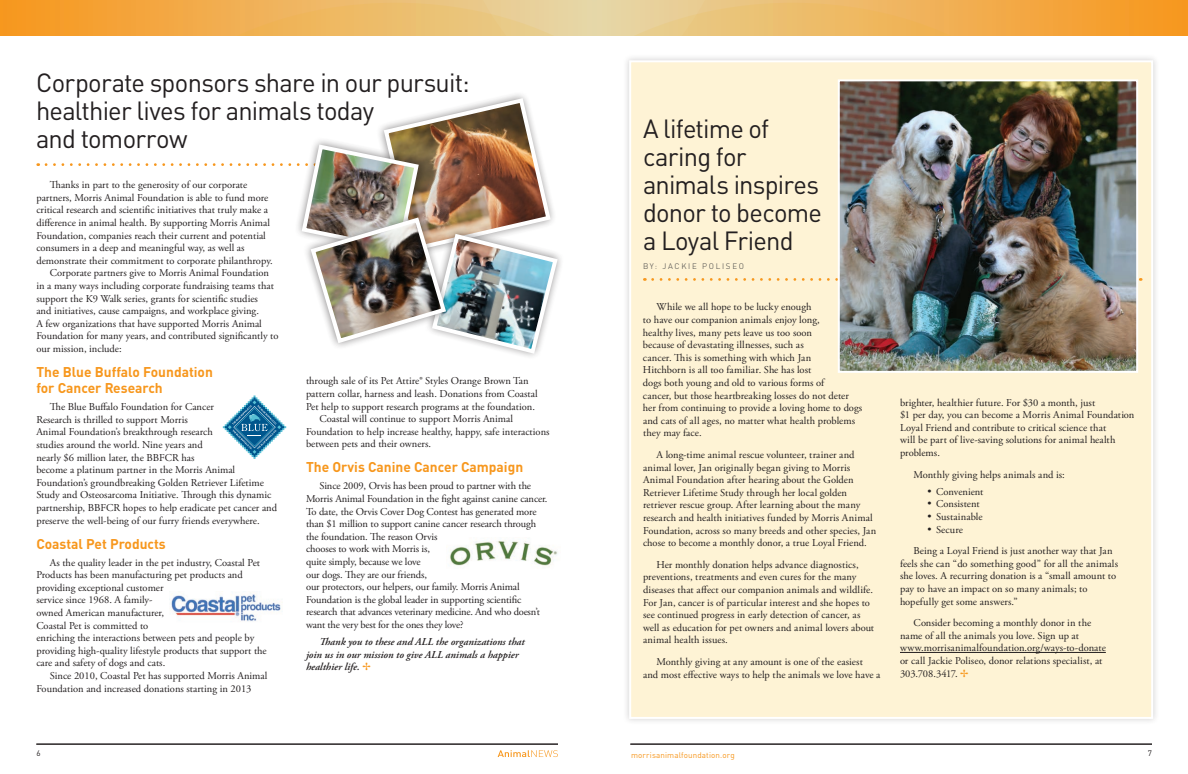
<style>
.page{position:relative;width:1188px;height:774px;background:#fff}
.page>*{position:absolute;margin:0;border:0;box-sizing:border-box;transform-origin:0 0}
._26pt_head{font:26px/28px "DINOT";letter-spacing:-.03em;color:#231f20}
._26pt_head-2{font:700 14px/16px "DINOT";color:#f7971d}
.Normal__Web{font:10.5px/12.6px "Adobe Garamond Pro";color:#231f20}
._14pt_head__875_spac{font:10.5px/12.6px "Adobe Garamond Pro";letter-spacing:.005em;color:#231f20}
.t1{font:italic 600 10.5px/12.6px "Adobe Garamond Pro";color:#231f20}
.List_Paragraph{font:10.5px "Adobe Garamond Pro";letter-spacing:.005em;color:#231f20}
.t2{font:8px "DINOT";letter-spacing:.015em;color:#f7971d}
.byline{font:300 8px "DINOT";letter-spacing:.21em;color:#3e3e3f}
.Page{font:8px "DINOT";color:#231f20}
.s1{color:#f7971d}
.s2{font-family:"Adobe Caslon Pro"}
</style>
<div class="page">
<div style="left:623px;top:54px;width:537px;height:671px;background:#f4f4f4"></div>
<div style="left:629px;top:60px;width:524px;height:659px;background:#fef3d5;border:2px solid #fff"></div>
<svg style="left:498px;top:750px;width:60px;height:7px"></svg>
<hr style="left:36px;top:744px;width:522px;height:1px;background:#231f20">
<hr style="left:630px;top:744px;width:522px;height:1px;background:#231f20">
<svg style="left:653px;top:278px;width:488px;height:3px"></svg>
<div style="left:594px;top:0;width:594px;height:36px;background:linear-gradient(to bottom,#f69d29,#f69d29)"></div>
<div style="left:0;top:0;width:594px;height:36px;background:#f69d28"></div>
<svg style="left:113px;top:0;width:962px;height:36px;background:#edbb6a"></svg>
<img style="left:841px;top:82px;width:294px;height:288px">
<div style="left:838px;top:79px;width:300px;height:294px;border:2px solid #fff"></div>
<hr style="left:900px;top:652px;width:206px;height:1px;background:#231f20">
<img style="left:46px;top:94px;width:515px;height:263px">
<svg style="left:222px;top:395px;width:65px;height:64px"></svg>
<img style="left:170px;top:591px;width:111px;height:31px">
<img style="left:450px;top:540px;width:108px;height:27px">
<p class="_26pt_head" style="left:36px;top:68px;width:435px">Corporate sponsors share in our pursuit: healthier lives for animals today<br>and tomorrow</p>
<p class="Normal__Web" style="left:36px;top:179px;width:238px;text-indent:14px">Thanks in part to the generosity of our corporate partners, Morris Animal Foundation is able to fund more critical research and scientific initiatives that truly make a difference in animal health. By supporting Morris Animal Foundation, companies reach their current and potential consumers in a deep and meaningful way, as well as demonstrate their commitment to corporate philanthropy.</p>
<p class="Normal__Web" style="left:36px;top:267px;width:244px;text-indent:14px">Corporate partners give to Morris Animal Foundation in a many ways including corporate fundraising teams that support the K9 Walk series, grants for scientific studies<br>and initiatives, cause campaigns, and workplace giving.<br>A few organizations that have supported Morris Animal Foundation for many years, and contributed significantly to our mission, include:</p>
<p class="_26pt_head-2" style="left:36px;top:364px;width:178px">The Blue Buffalo Foundation for Cancer Research</p>
<p class="Normal__Web" style="left:36px;top:401px;width:242px;text-indent:14px">The Blue Buffalo Foundation for Cancer<br>Research is thrilled to support Morris<br>Animal Foundation’s breakthrough research<br>studies around the world. Nine years and<br>nearly $6 million later, the BBFCR has<br>become a platinum partner in the Morris Animal Foundation’s groundbreaking Golden Retriever Lifetime Study and Osteosarcoma Initiative. Through this dynamic partnership, BBFCR hopes to help eradicate pet cancer and preserve the well-being of our furry friends everywhere.</p>
<p class="_26pt_head-2" style="left:36px;top:535px;width:131px">Coastal Pet Products</p>
<p class="Normal__Web" style="left:36px;top:556px;width:232px;text-indent:14px">As the quality leader in the pet industry, Coastal Pet Products has been manufacturing pet products and providing exceptional customer<br>service since 1968. A family-<br>owned American manufacturer,<br>Coastal Pet is committed to<br>enriching the interactions between pets and people by providing high-quality lifestyle products that support the care and safety of dogs and cats.</p>
<p class="Normal__Web" style="left:36px;top:670px;width:232px;text-indent:14px">Since 2010, Coastal Pet has supported Morris Animal<br>Foundation and increased donations starting in 2013</p>
<p class="Page" style="left:36px;top:748px;width:6px">6</p>
<p class="Normal__Web" style="left:306px;top:375px;width:233px">through sale of its Pet Attire® Styles Orange Brown Tan pattern collar, harness and leash. Donations from Coastal<br>Pet help to support research programs at the foundation.</p>
<p class="Normal__Web" style="left:306px;top:413px;width:245px;text-indent:14px">Coastal will continue to support Morris Animal<br>Foundation to help increase healthy, happy, safe interactions between pets and their owners.</p>
<p class="_26pt_head-2" style="left:306px;top:459px;width:219px">The Orvis Canine Cancer Campaign</p>
<p class="Normal__Web" style="left:306px;top:480px;width:243px;text-indent:13px">Since 2009, Orvis has been proud to partner with the Morris Animal Foundation in the fight against canine cancer.<br>To date, the Orvis Cover Dog Contest has generated more than $1 million to support canine cancer research through the foundation. The reason Orvis<br>chooses to work with Morris is,<br>quite simply, because we love<br>our dogs. They are our friends,<br>our protectors, our helpers, our family. Morris Animal Foundation is the global leader in supporting scientific research that advances veterinary medicine. And who doesn’t want the very best for the ones they love?</p>
<p class="t1" style="left:306px;top:636px;width:220px;text-indent:14px">Thank you to these and ALL the organizations that join us in our mission to give ALL animals a happier healthier life. <span class="s1">✢</span></p>
<p class="_26pt_head" style="left:643px;top:114px;width:181px">A lifetime of caring for animals inspires donor to become a Loyal Friend</p>
<p class="byline" style="left:643px;top:261px;width:102px">BY: JACKIE POLISEO</p>
<p class="Normal__Web" style="left:643px;top:301px;width:221px;text-indent:14px">While we all hope to be lucky enough<br>to have our companion animals enjoy long,<br>healthy lives, many pets leave us too soon<br>because of devastating illnesses, such as<br>cancer. This is something with which Jan<br>Hitchborn is all too familiar. She has lost<br>dogs both young and old to various forms of<br>cancer, but those heartbreaking losses do not deter her from continuing to provide a loving home to dogs and cats of all ages, no matter what health problems they may face.</p>
<p class="Normal__Web" style="left:643px;top:449px;width:235px;text-indent:14px">A long-time animal rescue volunteer, trainer and animal lover, Jan originally began giving to Morris Animal Foundation after hearing about the Golden Retriever Lifetime Study through her local golden retriever rescue group. After learning about the many research and health initiatives funded by Morris Animal Foundation, across so many breeds and other species, Jan chose to become a monthly donor, a true Loyal Friend.</p>
<p class="Normal__Web" style="left:643px;top:559px;width:233px;text-indent:14px">Her monthly donation helps advance diagnostics, preventions, treatments and even cures for the many diseases that affect our companion animals and wildlife.<br>For Jan, cancer is of particular interest and she hopes to see continued progress in early detection of cancer, as well as education for pet owners and animal lovers about animal health issues.</p>
<p class="Normal__Web" style="left:643px;top:656px;width:239px;text-align:center">Monthly giving at any amount is one of the easiest<br>and most effective ways to help the animals we love have a</p>
<p class="Normal__Web" style="left:900px;top:396px;width:236px">brighter, healthier future. For $30 a month, just<br>$1 per day, you can become a Morris Animal Foundation Loyal Friend and contribute to critical science that<br>will be part of live-saving solutions for animal health problems.</p>
<p class="Normal__Web" style="left:914px;top:468px;width:153px">Monthly giving helps animals and is:</p>
<p class="List_Paragraph" style="left:927px;top:485px;width:58px">• Convenient</p>
<p class="List_Paragraph" style="left:927px;top:498px;width:54px">• Consistent</p>
<p class="List_Paragraph" style="left:927px;top:510px;width:57px">• Sustainable</p>
<p class="List_Paragraph" style="left:927px;top:523px;width:37px">• Secure</p>
<p class="Normal__Web" style="left:900px;top:545px;width:220px;text-indent:14px">Being a Loyal Friend is just another way that Jan feels she can “do something good” for all the animals she loves. A recurring donation is a “small amount to pay to have an impact on so many animals; to hopefully get some answers.”</p>
<p class="_14pt_head__875_spac" style="left:900px;top:617px;width:207px;text-indent:14px">Consider becoming a monthly donor in the name of all the animals you love. Sign up at www.morrisanimalfoundation.org/ways-to-donate or call Jackie Poliseo, donor relations specialist, at 303.708.3417<span class="s2">.</span> <span class="s1">✢</span></p>
<p class="t2" style="left:631px;top:750px;width:105px">morrisanimalfoundation.org</p>
<p class="Page" style="left:1148px;top:748px;width:6px">7</p>
</div>
